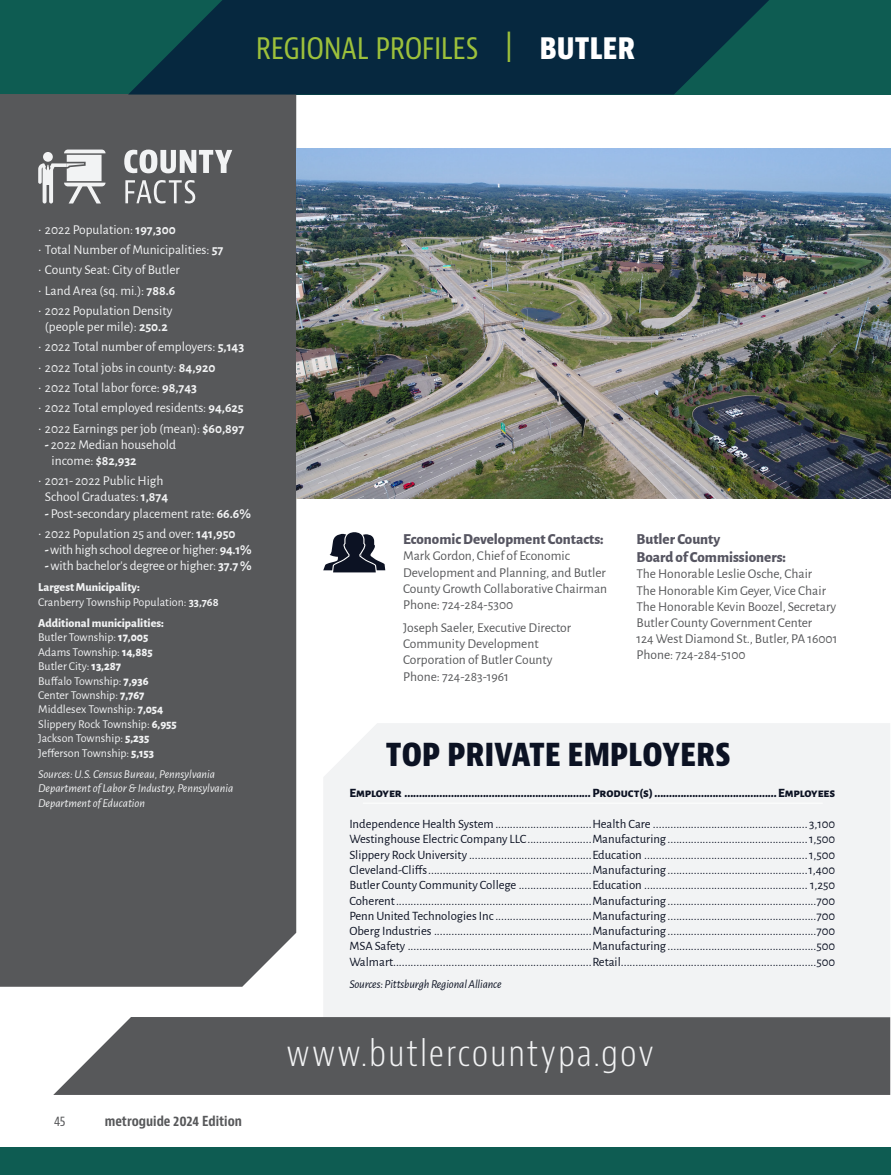
<style>
.page{position:relative;width:891px;height:1175px;background:#fff}
.page>*{position:absolute;margin:0;border:0;box-sizing:border-box;transform-origin:0 0}
.t1{font:300 condensed 36px "Bernino Sans";letter-spacing:.05em;color:#f2f3f4}
.t2{font:700 condensed 33.75px "Bernino Sans";letter-spacing:-.01em;color:#0c1223}
.GoPlaces_Body{font:condensed 31.5px "Bernino Sans";letter-spacing:-.015em;color:#9dc13b}
.t3{font:800 15px/18px "Alegreya Sans";color:#565561}
.t4{font:13.5px/16.2px "Alegreya Sans";color:#f2f3f4;text-align:center}
.t5{font:13.5px/16.2px "Alegreya Sans";color:#57585a}
.t6{font:13.5px "Alegreya Sans";letter-spacing:-.02em;color:#f2f3f4}
.t7{font:700 condensed 13.5px "Bernino Sans";color:#57585a}
.t8{font:condensed 13.5px "Bernino Sans";color:#57585a}
.t9{font:12.75px "Alegreya Sans";color:#0c1223}
.t10{font:800 12.75px "Alegreya Sans SC";color:#0c1223}
.t11{font:12px/14.4px "Alegreya Sans";color:#f2f3f4}
.t12{font:italic 12px/14.4px "Alegreya Sans";color:#f2f3f4}
.t13{font:italic 12px "Alegreya Sans";letter-spacing:-.01em;color:#0c1223}
.t14{font:800 12px "Alegreya Sans";color:#f2f3f4}
.s1{font-weight:700;color:#fff}
.s2{font-weight:700}
.s3{font-weight:800}
</style>
<div class="page">
<div style="left:0;top:0;width:891px;height:94px;background:#0e5c52"></div>
<div style="left:0;top:1148px;width:891px;height:26px;background:#0e5c52"></div>
<div style="left:324px;top:723px;width:566px;height:294px;background:#f2f3f4"></div>
<hr style="left:363px;top:802px;width:460px;height:1px;background:#fff">
<div style="left:0;top:94px;width:296px;height:892px;background:#57585a"></div>
<svg style="left:38px;top:149px;width:68px;height:54px"></svg>
<div style="left:54px;top:1017px;width:836px;height:77px;background:#57585a"></div>
<svg style="left:323px;top:532px;width:62px;height:40px"></svg>
<svg style="left:125px;top:180px;width:70px;height:23px"></svg>
<svg style="left:124px;top:149px;width:108px;height:24px"></svg>
<svg style="left:129px;top:0;width:640px;height:94px;fill:#06283f"></svg>
<img style="left:296px;top:148px;width:595px;height:350px">
<p class="GoPlaces_Body" style="left:256px;top:28px;width:381px">REGIONAL PROFILES | <span class="s1">BUTLER</span></p>
<p class="t4" style="left:38px;top:221px;width:139px">• 2022 Population: <span class="s2">197,300</span></p>
<p class="t4" style="left:38px;top:241px;width:187px">• Total Number of Municipalities: <span class="s2">57</span></p>
<p class="t4" style="left:38px;top:261px;width:143px">• County Seat: City of Butler</p>
<p class="t4" style="left:38px;top:282px;width:139px">• Land Area (sq. mi.): <span class="s2">788.6</span></p>
<p class="t4" style="left:38px;top:302px;width:136px">• 2022 Population Density (people per mile): <span class="s2">250.2</span></p>
<p class="t4" style="left:38px;top:338px;width:207px">• 2022 Total number of employers: <span class="s2">5,143</span></p>
<p class="t4" style="left:38px;top:359px;width:179px">• 2022 Total jobs in county: <span class="s2">84,920</span></p>
<p class="t4" style="left:38px;top:379px;width:160px">• 2022 Total labor force: <span class="s2">98,743</span></p>
<p class="t4" style="left:38px;top:399px;width:207px">• 2022 Total employed residents: <span class="s2">94,625</span></p>
<p class="t4" style="left:38px;top:419px;width:208px">• 2022 Earnings per job (mean): <span class="s2">$60,897</span></p>
<p class="t4" style="left:52px;top:435px;width:126px;text-align:left;text-indent:-7px"><span class="s2">-</span> 2022 Median household income: <span class="s2">$82,932</span></p>
<p class="t4" style="left:38px;top:472px;width:132px">• 2021- 2022 Public High<br>School Graduates: <span class="s2">1,874</span></p>
<p class="t4" style="left:45px;top:504px;width:207px"><span class="s2">-</span> Post-secondary placement rate: <span class="s2">66.6%</span></p>
<p class="t4" style="left:38px;top:525px;width:199px">• 2022 Population 25 and over: <span class="s2">141,950</span></p>
<p class="t6" style="left:45px;top:540px;width:208px"><span class="s2">-</span> with high school degree or higher: <span class="s2">94.1%</span></p>
<p class="t4" style="left:45px;top:557px;width:208px"><span class="s2">-</span> with bachelor’s degree or higher: <span class="s2">37.7 %</span></p>
<p class="t11" style="left:38px;top:580px;width:182px"><span class="s3">Largest Municipality:<br></span>Cranberry Township Population: <span class="s2">33,768</span></p>
<p class="t14" style="left:38px;top:614px;width:127px">Additional municipalities:</p>
<p class="t11" style="left:38px;top:630px;width:140px">Butler Township: <span class="s3">17,005<br></span>Adams Township: <span class="s3">14,885<br></span>Butler City: <span class="s3">13,287<br></span>Buffalo Township: <span class="s3">7,936<br></span>Center Township: <span class="s3">7,767<br></span>Middlesex Township: <span class="s3">7,054<br></span>Slippery Rock Township: <span class="s3">6,955<br></span>Jackson Township: <span class="s3">5,235<br></span>Jefferson Township: <span class="s3">5,153</span></p>
<p class="t12" style="left:38px;top:766px;width:197px">Sources: U.S. Census Bureau, Pennsylvania<br>Department of Labor &amp; Industry, Pennsylvania<br>Department of Education</p>
<p class="t8" style="left:54px;top:1113px;width:13px">45</p>
<p class="t7" style="left:105px;top:1113px;width:139px">metroguide 2024 Edition</p>
<p class="t3" style="left:403px;top:529px;width:202px">Economic Development Contacts:</p>
<p class="t5" style="left:403px;top:547px;width:206px">Mark Gordon, Chief of Economic<br>Development and Planning, and Butler<br>County Growth Collaborative Chairman</p>
<p class="t5" style="left:403px;top:596px;width:112px">Phone: 724-284-5300</p>
<p class="t5" style="left:403px;top:619px;width:170px">Joseph Saeler, Executive Director</p>
<p class="t5" style="left:403px;top:635px;width:151px">Community Development<br>Corporation of Butler County</p>
<p class="t5" style="left:403px;top:667px;width:107px">Phone: 724-283-1961</p>
<p class="t3" style="left:636px;top:529px;width:151px">Butler County<br>Board of Commissioners:</p>
<p class="t5" style="left:636px;top:565px;width:177px">The Honorable Leslie Osche, Chair</p>
<p class="t5" style="left:636px;top:581px;width:191px">The Honorable Kim Geyer, Vice Chair</p>
<p class="t5" style="left:636px;top:598px;width:201px">The Honorable Kevin Boozel, Secretary</p>
<p class="t5" style="left:636px;top:614px;width:177px">Butler County Government Center</p>
<p class="t5" style="left:636px;top:630px;width:202px">124 West Diamond St., Butler, PA 16001</p>
<p class="t5" style="left:636px;top:646px;width:111px">Phone: 724-284-5100</p>
<p class="t2" style="left:386px;top:733px;width:347px">TOP PRIVATE EMPLOYERS</p>
<p class="t10" style="left:349px;top:783px;width:488px">Employer ................................................................Product(s)..........................................Employees</p>
<p class="t9" style="left:349px;top:815px;width:488px">Independence Health System.................................Health Care ..................................................... 3,100</p>
<p class="t9" style="left:349px;top:830px;width:488px">Westinghouse Electric Company LLC......................Manufacturing................................................1,500</p>
<p class="t9" style="left:349px;top:846px;width:488px">Slippery Rock University ..........................................Education ........................................................1,500</p>
<p class="t9" style="left:349px;top:861px;width:488px">Cleveland-Cliffs........................................................Manufacturing................................................1,400</p>
<p class="t9" style="left:349px;top:876px;width:488px">Butler County Community College .........................Education ........................................................ 1,250</p>
<p class="t9" style="left:349px;top:891px;width:487px">Coherent...................................................................Manufacturing...................................................700</p>
<p class="t9" style="left:349px;top:907px;width:488px">Penn United Technologies Inc.................................Manufacturing...................................................700</p>
<p class="t9" style="left:349px;top:922px;width:488px">Oberg Industries ......................................................Manufacturing...................................................700</p>
<p class="t9" style="left:349px;top:937px;width:487px">MSA Safety ...............................................................Manufacturing...................................................500</p>
<p class="t9" style="left:349px;top:953px;width:487px">Walmart....................................................................Retail...................................................................500</p>
<p class="t13" style="left:349px;top:976px;width:154px">Sources: Pittsburgh Regional Alliance</p>
<p class="t1" style="left:286px;top:1031px;width:369px">www.butlercountypa.gov</p>
</div>
